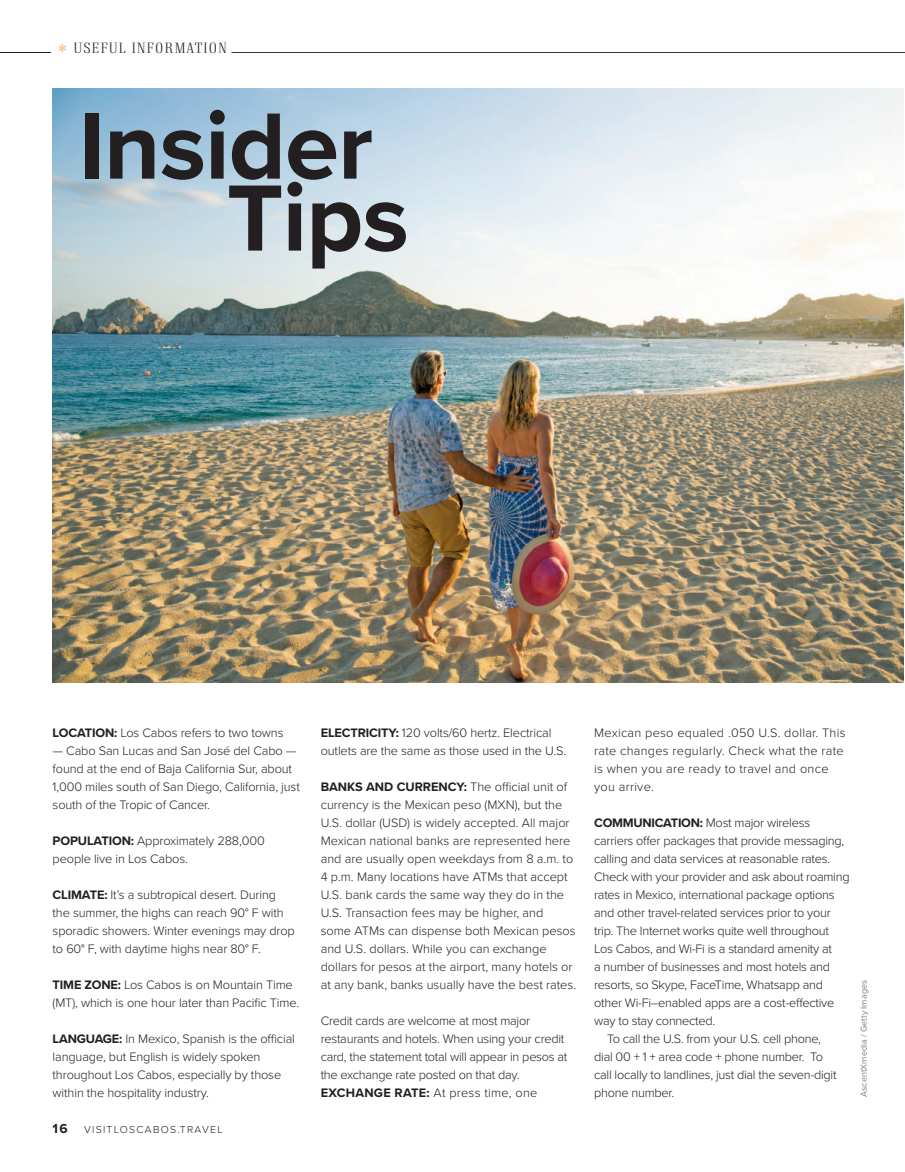
<style>
.page{position:relative;width:905px;height:1172px;background:#fff}
.page>*{position:absolute;margin:0;border:0;box-sizing:border-box;transform-origin:0 0}
.t1{font:700 97.5px/72px "Proxima Nova";letter-spacing:-.01em;color:#231f20}
.t2{font:700 13.5px "Proxima Nova";color:#231f20}
.t3{font:300 12.75px/18px "Proxima Nova";letter-spacing:-.01em;color:#231f20}
.t4{font:300 12.75px/18px "Proxima Nova";letter-spacing:.02em;color:#231f20}
.t5{font:12px "Neumann";letter-spacing:.11em;color:#231f20}
.t6{font:300 10.5px "Proxima Nova";letter-spacing:.12em;color:#231f20}
.t7{font:9px "Proxima Nova";color:#808285}
.s1{font-size:13.5px;color:#ec951a}
.s2{font-weight:700}
</style>
<div class="page">
<img style="left:53px;top:89px;width:850px;height:594px">
<hr style="left:231px;top:52px;width:673px;height:1px;background:#231f20">
<hr style="left:0;top:52px;width:51px;height:1px;background:#231f20">
<p class="t5" style="left:58px;top:39px;width:170px"><span class="s1">*</span> USEFUL INFORMATION</p>
<h1 class="t1" style="left:227px;top:108px;width:184px;text-indent:-148px">Insider<br>Tips</h1>
<p class="t3" style="left:53px;top:723px;width:232px"><span class="s2">LOCATION:</span> Los Cabos refers to two towns</p>
<p class="t3" style="left:53px;top:741px;width:249px">— Cabo San Lucas and San José del Cabo — found at the end of Baja California Sur, about 1,000 miles south of San Diego, California, just south of the Tropic of Cancer.</p>
<p class="t3" style="left:53px;top:831px;width:214px"><span class="s2">POPULATION:</span> Approximately 288,000 people live in Los Cabos.</p>
<p class="t3" style="left:53px;top:885px;width:244px"><span class="s2">CLIMATE:</span> It’s a subtropical desert. During the summer, the highs can reach 90° F with sporadic showers. Winter evenings may drop to 60° F, with daytime highs near 80° F.</p>
<p class="t3" style="left:53px;top:975px;width:248px"><span class="s2">TIME ZONE:</span> Los Cabos is on Mountain Time (MT), which is one hour later than Pacific Time.</p>
<p class="t3" style="left:53px;top:1029px;width:244px"><span class="s2">LANGUAGE:</span> In Mexico, Spanish is the official language, but English is widely spoken throughout Los Cabos, especially by those within the hospitality industry.</p>
<p class="t2" style="left:53px;top:1118px;width:17px">16</p>
<p class="t6" style="left:84px;top:1121px;width:140px">VISITLOSCABOS.TRAVEL</p>
<p class="t3" style="left:320px;top:723px;width:247px"><span class="s2">ELECTRICITY:</span> 120 volts/60 hertz. Electrical outlets are the same as those used in the U.S.</p>
<p class="t3" style="left:320px;top:777px;width:257px"><span class="s2">BANKS AND CURRENCY:</span> The official unit of currency is the Mexican peso (MXN), but the U.S. dollar (USD) is widely accepted. All major Mexican national banks are represented here and are usually open weekdays from 8 a.m. to 4 p.m. Many locations have ATMs that accept U.S. bank cards the same way they do in the U.S. Transaction fees may be higher, and some ATMs can dispense both Mexican pesos and U.S. dollars. While you can exchange dollars for pesos at the airport, many hotels or at any bank, banks usually have the best rates.</p>
<p class="t3" style="left:320px;top:1011px;width:248px">Credit cards are welcome at most major restaurants and hotels. When using your credit card, the statement total will appear in pesos at the exchange rate posted on that day.<br><span class="s2">EXCHANGE RATE:</span> At press time, one</p>
<p class="t4" style="left:594px;top:723px;width:253px">Mexican peso equaled .050 U.S. dollar. This rate changes regularly. Check what the rate is when you are ready to travel and once you arrive.</p>
<p class="t3" style="left:594px;top:813px;width:217px"><span class="s2">COMMUNICATION:</span> Most major wireless</p>
<p class="t3" style="left:594px;top:831px;width:251px">carriers offer packages that provide messaging,</p>
<p class="t3" style="left:594px;top:849px;width:237px">calling and data services at reasonable rates.</p>
<p class="t3" style="left:594px;top:867px;width:257px">Check with your provider and ask about roaming</p>
<p class="t3" style="left:594px;top:885px;width:242px">rates in Mexico, international package options</p>
<p class="t3" style="left:594px;top:903px;width:238px">and other travel-related services prior to your</p>
<p class="t3" style="left:594px;top:921px;width:236px">trip. The Internet works quite well throughout</p>
<p class="t3" style="left:594px;top:939px;width:239px">Los Cabos, and Wi-Fi is a standard amenity at</p>
<p class="t3" style="left:594px;top:957px;width:237px">a number of businesses and most hotels and</p>
<p class="t3" style="left:594px;top:975px;width:230px">resorts, so Skype, FaceTime, Whatsapp and</p>
<p class="t3" style="left:594px;top:993px;width:242px">other Wi-Fi–enabled apps are a cost-effective</p>
<p class="t3" style="left:594px;top:1011px;width:123px">way to stay connected.</p>
<p class="t3" style="left:607px;top:1029px;width:215px">To call the U.S. from your U.S. cell phone,</p>
<p class="t3" style="left:594px;top:1047px;width:230px">dial 00 + 1 + area code + phone number. To</p>
<p class="t3" style="left:594px;top:1065px;width:244px">call locally to landlines, just dial the seven-digit</p>
<p class="t3" style="left:594px;top:1083px;width:81px">phone number.</p>
<p class="t7" style="left:857px;top:1097px;width:118px;rotate:-90deg">AscentXmedia / Getty Images</p>
</div>
